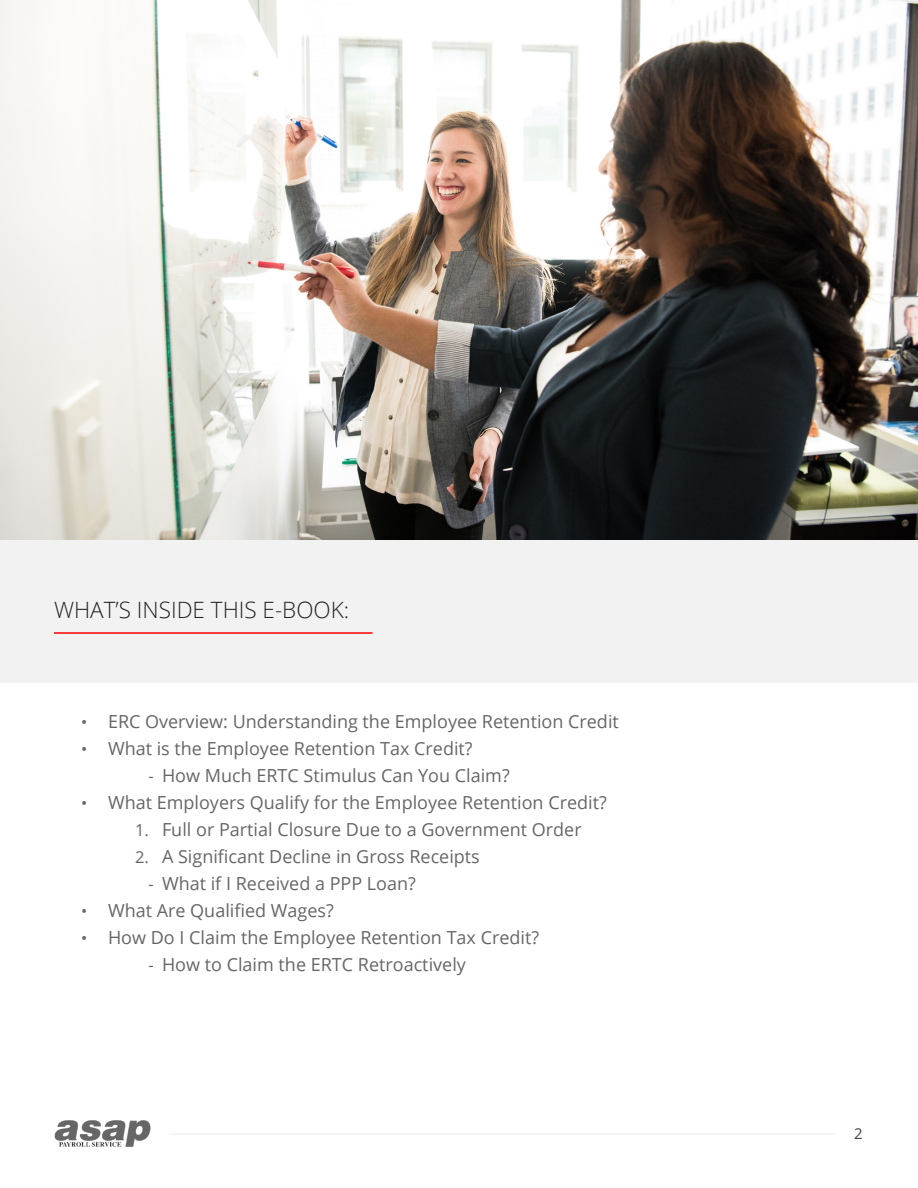
<style>
.page{position:relative;width:918px;height:1188px;background:#fff}
.page>*{position:absolute;margin:0;border:0;box-sizing:border-box;transform-origin:0 0}
.t1{font:300 22.5px "Open Sans";color:#222}
.t2{font:18px "Open Sans";color:#666}
.t3{font:15px "Open Sans";color:#444}
.s1{font-size:16.5px}
</style>
<div class="page">
<img style="left:54px;top:1120px;width:96px;height:27px">
<hr style="left:169px;top:1133px;width:666px;height:2px;background:#f2f2f2">
<div style="left:0;top:540px;width:918px;height:143px;background:#f2f2f2"></div>
<hr style="left:54px;top:632px;width:319px;height:2px;background:#fe0000">
<img style="left:0;top:0;width:918px;height:540px">
<p class="t1" style="left:54px;top:594px;width:297px">WHAT’S INSIDE THIS E-BOOK:</p>
<p class="t2" style="left:81px;top:709px;width:539px"><span class="s1">•</span> ERC Overview: Understanding the Employee Retention Credit</p>
<p class="t2" style="left:81px;top:736px;width:393px"><span class="s1">•</span> What is the Employee Retention Tax Credit?</p>
<p class="t2" style="left:148px;top:763px;width:363px"><span class="s1">-</span> How Much ERTC Stimulus Can You Claim?</p>
<p class="t2" style="left:81px;top:790px;width:527px"><span class="s1">•</span> What Employers Qualify for the Employee Retention Credit?</p>
<p class="t2" style="left:135px;top:817px;width:448px"><span class="s1">1.</span> Full or Partial Closure Due to a Government Order</p>
<p class="t2" style="left:135px;top:844px;width:346px"><span class="s1">2.</span> A Significant Decline in Gross Receipts</p>
<p class="t2" style="left:148px;top:871px;width:269px"><span class="s1">-</span> What if I Received a PPP Loan?</p>
<p class="t2" style="left:81px;top:898px;width:254px"><span class="s1">•</span> What Are Qualified Wages?</p>
<p class="t2" style="left:81px;top:925px;width:460px"><span class="s1">•</span> How Do I Claim the Employee Retention Tax Credit?</p>
<p class="t2" style="left:148px;top:952px;width:319px"><span class="s1">-</span> How to Claim the ERTC Retroactively</p>
<p class="t3" style="left:854px;top:1123px;width:10px">2</p>
</div>
